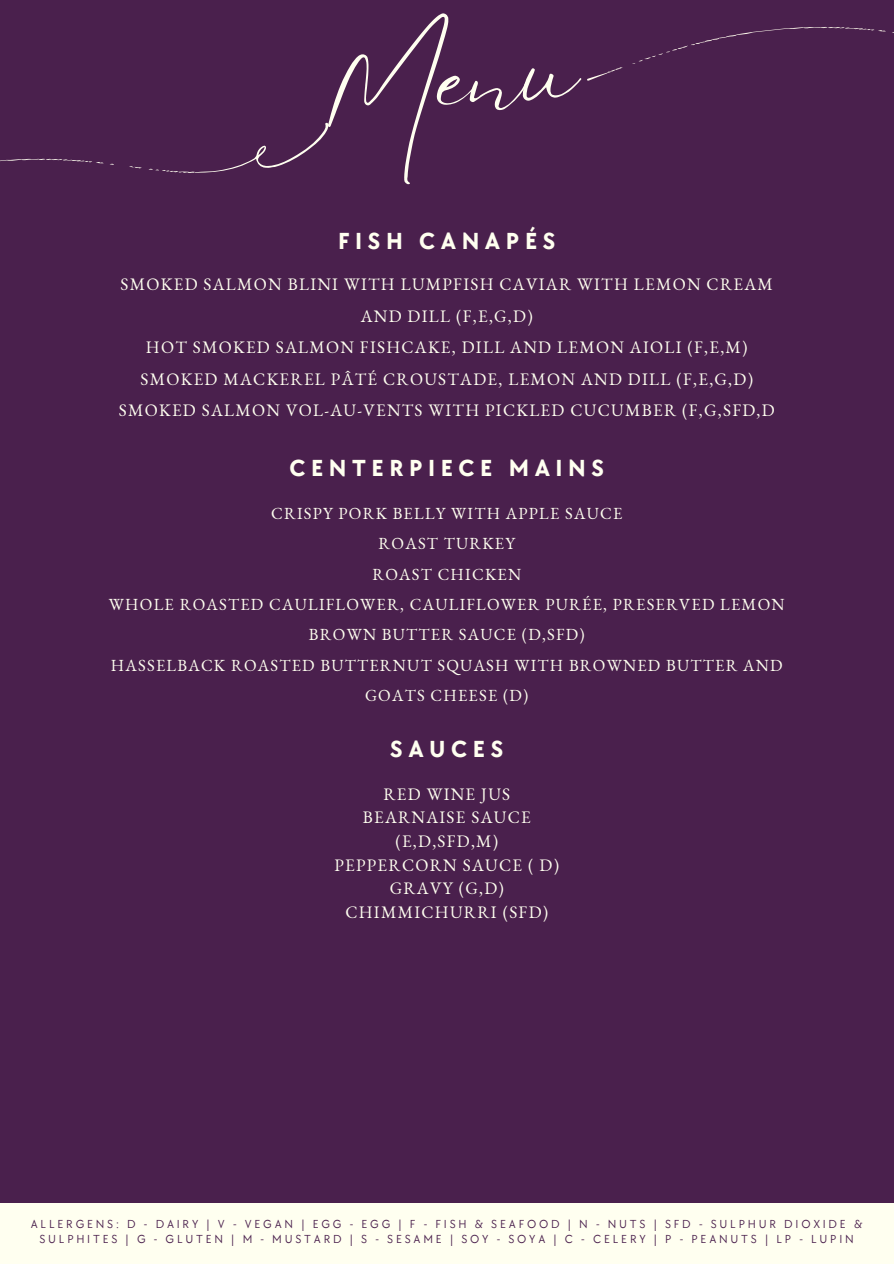
<style>
.page{position:relative;width:894px;height:1264px;background:#fff}
.page>*{position:absolute;margin:0;border:0;box-sizing:border-box;transform-origin:0 0}
.t1{font:100.5px "Eyesome Script";color:#fffff0}
.t2{font:700 24px "TT Chocolates";letter-spacing:.23em;color:#fffff0}
.t3{font:17.1px/23.7px "EB Garamond";letter-spacing:.075em;color:#fffff0;text-align:center}
.t4{font:16.5px/30.3px "EB Garamond";letter-spacing:.075em;color:#fffff0;text-align:center}
.t5{font:12px/15.8px "TT Chocolates";letter-spacing:.23em;color:#4a204d;text-align:center}
</style>
<div class="page">
<div style="left:0;top:0;width:893px;height:1263px;background:#4a204d"></div>
<svg style="left:587px;top:26px;width:306px;height:55px"></svg>
<svg style="left:0;top:122px;width:329px;height:51px"></svg>
<div style="left:0;top:1202px;width:893px;height:61px;background:#fffff0"></div>
<p class="t1" style="left:314px;top:24px;width:260px;rotate:-5deg">Menu</p>
<h1 class="t2" style="left:338px;top:227px;width:219px">FISH CANAPÉS</h1>
<p class="t3" style="left:119px;top:268px;width:657px;line-height:31.5px">SMOKED SALMON BLINI WITH LUMPFISH CAVIAR WITH LEMON CREAM AND DILL (F,E,G,D)<br>HOT SMOKED SALMON FISHCAKE, DILL AND LEMON AIOLI (F,E,M)<br>SMOKED MACKEREL PÂTÉ CROUSTADE, LEMON AND DILL (F,E,G,D)<br>SMOKED SALMON VOL-AU-VENTS WITH PICKLED CUCUMBER (F,G,SFD,D</p>
<h2 class="t2" style="left:289px;top:454px;width:316px">CENTERPIECE MAINS</h2>
<h3 class="t4" style="left:109px;top:498px;width:677px">CRISPY PORK BELLY WITH APPLE SAUCE<br>ROAST TURKEY<br>ROAST CHICKEN<br>WHOLE ROASTED CAULIFLOWER, CAULIFLOWER PURÉE, PRESERVED LEMON BROWN BUTTER SAUCE (D,SFD)<br>HASSELBACK ROASTED BUTTERNUT SQUASH WITH BROWNED BUTTER AND GOATS CHEESE (D)</h3>
<h3 class="t2" style="left:390px;top:735px;width:114px">SAUCES</h3>
<h2 class="t3" style="left:334px;top:781px;width:226px">RED WINE JUS<br>BEARNAISE SAUCE (E,D,SFD,M)<br>PEPPERCORN SAUCE ( D)<br>GRAVY (G,D)<br>CHIMMICHURRI (SFD)</h2>
<h2 class="t5" style="left:31px;top:1216px;width:832px">ALLERGENS: D - DAIRY | V - VEGAN | EGG - EGG | F - FISH &amp; SEAFOOD | N - NUTS | SFD - SULPHUR DIOXIDE &amp;<br>SULPHITES | G - GLUTEN | M - MUSTARD | S - SESAME | SOY - SOYA | C - CELERY | P - PEANUTS | LP - LUPIN</h2>
</div>
